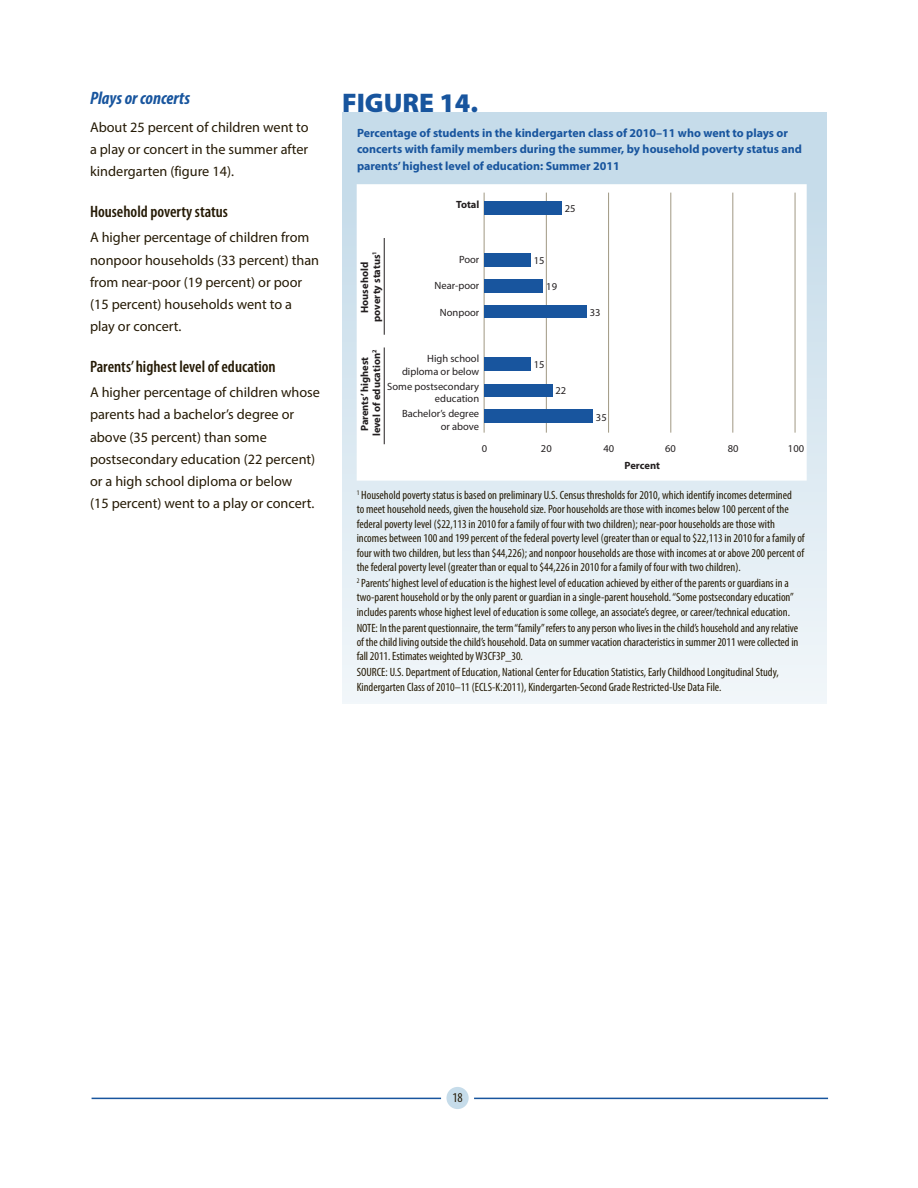
<style>
.page{position:relative;width:918px;height:1188px;background:#fff}
.page>*{position:absolute;margin:0;border:0;box-sizing:border-box;transform-origin:0 0}
.t1{font:900 27px "Myriad Pro";color:#18559e}
.t2{font:italic 700 condensed 18px "Myriad Pro";color:#18559e}
.t3{font:600 condensed 16.5px "Myriad Pro";color:#251a05}
.Body_Text{font:14.25px/22.2px "Myriad Pro";color:#251a05}
.t4{font:condensed 13.5px "Myriad Pro";color:#251a05}
.t5{font:condensed 12px/14.4px "Myriad Pro";color:#251a05}
.t6{font:700 12px/16.5px "Myriad Pro";color:#18559e}
.t7{font:10.5px/12.6px "Myriad Pro";color:#231f20;text-align:right}
.t8{font:700 10.5px/12px "Myriad Pro";color:#231f20;text-align:center}
</style>
<div class="page">
<div style="left:446px;top:1087px;width:23px;height:22px;background:#c6dcea;border-radius:50%"></div>
<hr style="left:474px;top:1098px;width:354px;height:1px;background:#18559e">
<hr style="left:92px;top:1098px;width:349px;height:1px;background:#18559e">
<div style="left:342px;top:112px;width:485px;height:592px;background:linear-gradient(to bottom,#c2d9e8,#f1f6f9)"></div>
<div style="left:357px;top:185px;width:449px;height:295px;background:#fff"></div>
<hr style="left:384px;top:347px;width:1px;height:97px;background:#231f20">
<hr style="left:384px;top:238px;width:1px;height:97px;background:#231f20">
<hr style="left:795px;top:193px;width:1px;height:240px;background:#a09883">
<hr style="left:732px;top:193px;width:1px;height:240px;background:#a09883">
<hr style="left:670px;top:193px;width:1px;height:240px;background:#a09883">
<hr style="left:608px;top:193px;width:1px;height:240px;background:#a09883">
<hr style="left:546px;top:193px;width:1px;height:240px;background:#a09883">
<hr style="left:484px;top:193px;width:1px;height:240px;background:#a09883">
<div style="left:484px;top:201px;width:78px;height:13px;background:#18559e"></div>
<div style="left:484px;top:253px;width:47px;height:13px;background:#18559e"></div>
<div style="left:484px;top:279px;width:59px;height:13px;background:#18559e"></div>
<div style="left:484px;top:306px;width:102px;height:12px;background:#18559e"></div>
<div style="left:484px;top:358px;width:47px;height:13px;background:#18559e"></div>
<div style="left:484px;top:384px;width:68px;height:13px;background:#18559e"></div>
<div style="left:484px;top:410px;width:109px;height:13px;background:#18559e"></div>
<div style="left:357px;top:184px;width:450px;height:297px;border:2px solid #fff"></div>
<h3 class="t2" style="left:90px;top:87px;width:102px">Plays or concerts</h3>
<p class="Body_Text" style="left:90px;top:116px;width:220px;text-align:justify">About 25 percent of children went to a play or concert in the summer after kindergarten (figure 14).</p>
<h4 class="t3" style="left:90px;top:203px;width:139px">Household poverty status</h4>
<p class="Body_Text" style="left:90px;top:226px;width:231px">A higher percentage of children from nonpoor households (33 percent) than from near-poor (19 percent) or poor (15 percent) households went to a play or concert.</p>
<h4 class="t3" style="left:90px;top:358px;width:187px">Parents’ highest level of education</h4>
<p class="Body_Text" style="left:90px;top:381px;width:232px">A higher percentage of children whose parents had a bachelor’s degree or above (35 percent) than some postsecondary education (22 percent) or a high school diploma or below<br>(15 percent) went to a play or concert.</p>
<p class="t1" style="left:342px;top:85px;width:138px">FIGURE 14.</p>
<p class="t6" style="left:357px;top:124px;width:446px">Percentage of students in the kindergarten class of 2010–11 who went to plays or concerts with family members during the summer, by household poverty status and parents’ highest level of education: Summer 2011</p>
<p class="t8" style="left:456px;top:198px;width:25px">Total</p>
<p class="t8" style="left:358px;top:322px;width:72px;rotate:-90deg">Household poverty status<sup>1</sup></p>
<p class="t8" style="left:358px;top:436px;width:88px;rotate:-90deg">Parents’ highest level of education<sup>2</sup></p>
<p class="t7" style="left:402px;top:352px;width:79px">High school diploma or below</p>
<p class="t7" style="left:459px;top:253px;width:22px">Poor</p>
<p class="t7" style="left:435px;top:279px;width:46px">Near-poor</p>
<p class="t7" style="left:440px;top:306px;width:41px">Nonpoor</p>
<p class="t7" style="left:387px;top:380px;width:93px">Some postsecondary education</p>
<p class="t7" style="left:402px;top:407px;width:79px">Bachelor’s degree or above</p>
<p class="t7" style="left:565px;top:202px;width:12px">25</p>
<p class="t7" style="left:534px;top:254px;width:12px">15</p>
<p class="t7" style="left:546px;top:280px;width:12px">19</p>
<p class="t7" style="left:590px;top:306px;width:12px">33</p>
<p class="t7" style="left:534px;top:359px;width:12px">15</p>
<p class="t7" style="left:555px;top:384px;width:12px">22</p>
<p class="t7" style="left:596px;top:411px;width:12px">35</p>
<p class="t7" style="left:482px;top:442px;width:7px">0</p>
<p class="t7" style="left:541px;top:442px;width:12px">20</p>
<p class="t7" style="left:603px;top:442px;width:12px">40</p>
<p class="t7" style="left:665px;top:442px;width:12px">60</p>
<p class="t7" style="left:728px;top:442px;width:12px">80</p>
<p class="t7" style="left:788px;top:442px;width:18px">100</p>
<p class="t8" style="left:625px;top:459px;width:37px">Percent</p>
<p class="t5" style="left:357px;top:488px;width:450px"><sup>1</sup> Household poverty status is based on preliminary U.S. Census thresholds for 2010, which identify incomes determined<br>to meet household needs, given the household size. Poor households are those with incomes below 100 percent of the federal poverty level ($22,113 in 2010 for a family of four with two children); near-poor households are those with incomes between 100 and 199 percent of the federal poverty level (greater than or equal to $22,113 in 2010 for a family of four with two children, but less than $44,226); and nonpoor households are those with incomes at or above 200 percent of the federal poverty level (greater than or equal to $44,226 in 2010 for a family of four with two children).</p>
<p class="t5" style="left:357px;top:575px;width:439px"><sup>2</sup> Parents’ highest level of education is the highest level of education achieved by either of the parents or guardians in a two-parent household or by the only parent or guardian in a single-parent household. “Some postsecondary education” includes parents whose highest level of education is some college, an associate’s degree, or career/technical education.</p>
<p class="t5" style="left:357px;top:620px;width:443px;text-align:justify">NOTE: In the parent questionnaire, the term “family” refers to any person who lives in the child’s household and any relative of the child living outside the child’s household. Data on summer vacation characteristics in summer 2011 were collected in fall 2011. Estimates weighted by W3CF3P_30.</p>
<p class="t5" style="left:357px;top:665px;width:424px">SOURCE: U.S. Department of Education, National Center for Education Statistics, Early Childhood Longitudinal Study,<br>Kindergarten Class of 2010–11 (ECLS-K:2011), Kindergarten-Second Grade Restricted-Use Data File.</p>
<p class="t4" style="left:452px;top:1090px;width:12px">18</p>
</div>
